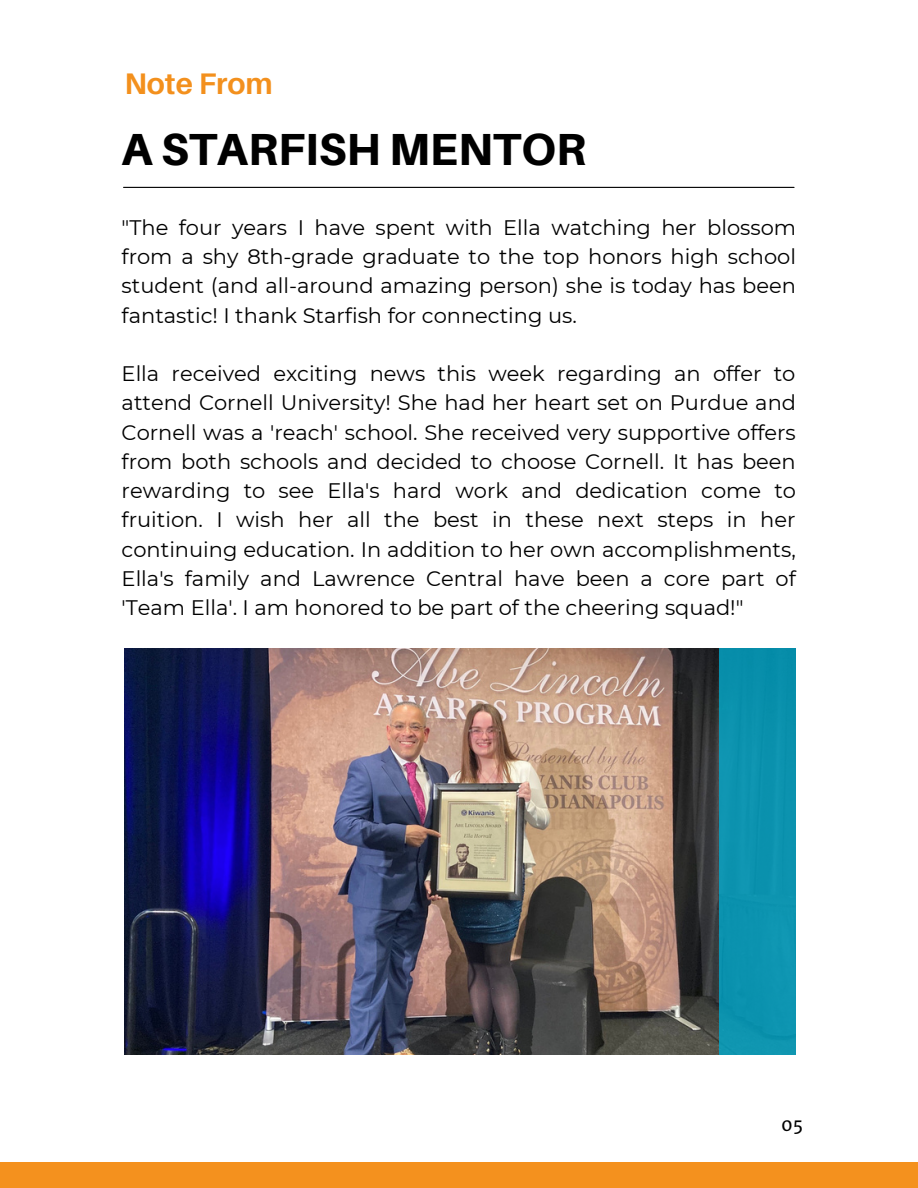
<style>
.page{position:relative;width:918px;height:1188px;background:#fff}
.page>*{position:absolute;margin:0;border:0;box-sizing:border-box;transform-origin:0 0}
.t1{font:800 45px "Aileron";color:#000}
.t2{font:700 29.7px "Aileron";color:#f3901d}
.t3{font:21px/29.2px "Montserrat";color:#000;text-align:justify}
.t4{font:17.25px "Merriweather Sans";color:#000}
</style>
<div class="page">
<img style="left:124px;top:649px;width:596px;height:406px">
<div style="left:720px;top:649px;width:76px;height:406px;background:#0b92af"></div>
<div style="left:0;top:1162px;width:918px;height:26px;background:#f4911e"></div>
<hr style="left:124px;top:187px;width:670px;height:1px;background:#000">
<p class="t2" style="left:124px;top:66px;width:150px">Note From</p>
<p class="t1" style="left:122px;top:122px;width:466px">A STARFISH MENTOR</p>
<p class="t3" style="left:122px;top:213px;width:676px">"The four years I have spent with Ella watching her blossom from a shy 8th-grade graduate to the top honors high school student (and all-around amazing person) she is today has been fantastic! I thank Starfish for connecting us.</p>
<p class="t3" style="left:122px;top:359px;width:676px">Ella received exciting news this week regarding an offer to attend Cornell University! She had her heart set on Purdue and Cornell was a 'reach' school. She received very supportive offers from both schools and decided to choose Cornell. It has been rewarding to see Ella's hard work and dedication come to fruition. I wish her all the best in these next steps in her continuing education. In addition to her own accomplishments, Ella's family and Lawrence Central have been a core part of 'Team Ella'. I am honored to be part of the cheering squad!"</p>
<p class="t4" style="left:781px;top:1114px;width:24px">05</p>
</div>
